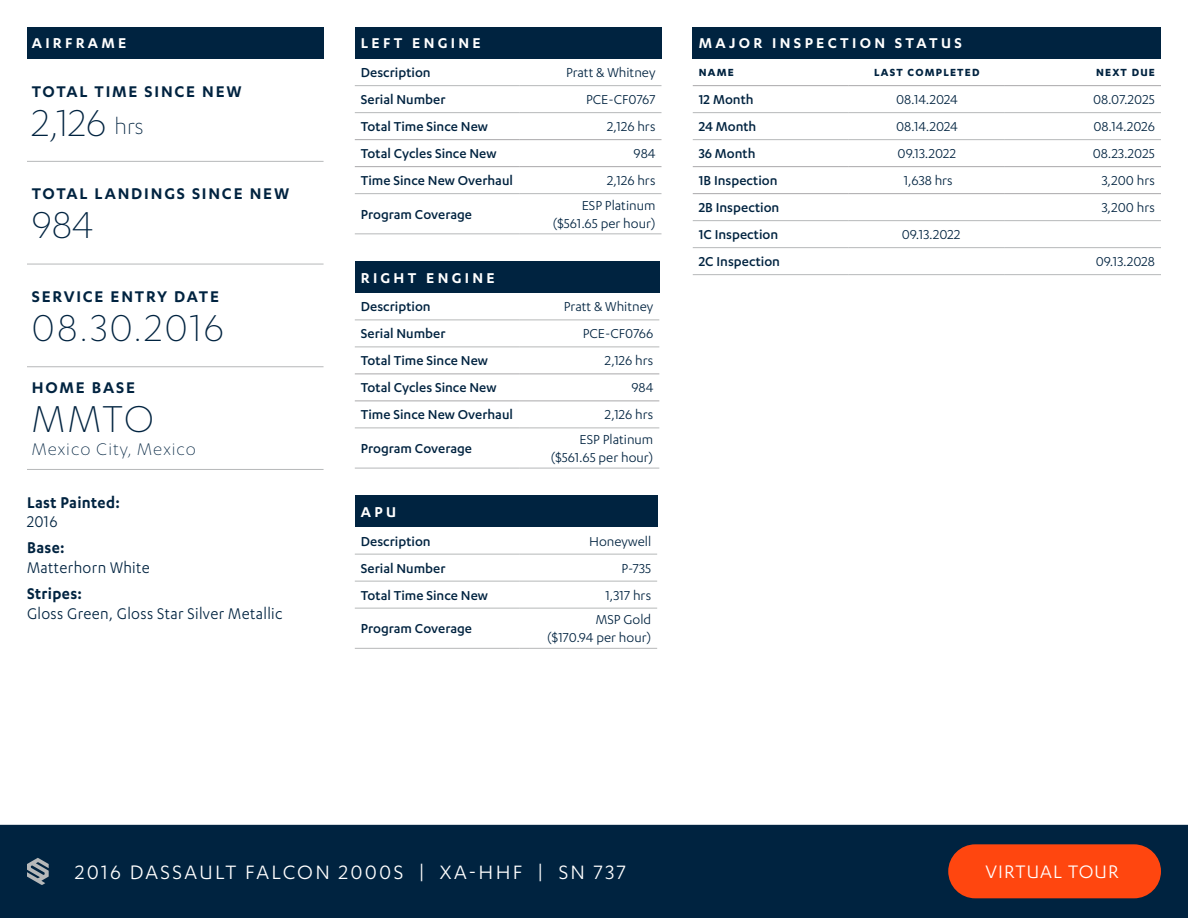
<style>
.page{position:relative;width:1188px;height:918px;background:#fff}
.page>*{position:absolute;margin:0;border:0;box-sizing:border-box;transform-origin:0 0}
.t1{font:300 43.5px "Karbon";letter-spacing:.04em;color:#002340}
.t2{font:22.5px "Karbon";letter-spacing:.1em;color:#fff}
.t3{font:21px "Karbon";letter-spacing:.05em;color:#fff}
.t4{font:300 19.5px "Karbon";letter-spacing:.05em;color:#002340}
.t5{font:600 18px "Karbon";letter-spacing:.1em;color:#002340}
.t6{font:18px/19.5px "Karbon";letter-spacing:.02em;color:#002340;scale:.94 1}
.t7{font:600 18px/19.5px "Karbon";letter-spacing:.02em;color:#002340;scale:.94 1}
.t8{font:600 16.5px "Karbon";letter-spacing:.2em;color:#fff}
.t9{font:500 15px "Karbon";color:#002340}
.t10{font:15px/18px "Karbon";color:#002340;text-align:right}
.t11{font:700 12px "Karbon";letter-spacing:.1em;color:#002340}
.s1{font-size:25.35px}
.s2{font-weight:400}
.s3{font-weight:600}
</style>
<div class="page">
<div style="left:0;top:825px;width:1188px;height:93px;background:#002340"></div>
<div style="left:948px;top:844px;width:213px;height:54px;background:#ff460f;border-radius:27px"></div>
<svg style="left:27px;top:858px;width:22px;height:27px"></svg>
<div style="left:693px;top:27px;width:468px;height:32px;background:#002340"></div>
<hr style="left:693px;top:112px;width:156px;height:1px;background:#b6b8b9">
<hr style="left:849px;top:112px;width:156px;height:1px;background:#b6b8b9">
<hr style="left:1005px;top:112px;width:156px;height:1px;background:#b6b8b9">
<hr style="left:693px;top:139px;width:156px;height:1px;background:#b6b8b9">
<hr style="left:849px;top:139px;width:156px;height:1px;background:#b6b8b9">
<hr style="left:1005px;top:139px;width:156px;height:1px;background:#b6b8b9">
<hr style="left:693px;top:220px;width:156px;height:1px;background:#b6b8b9">
<hr style="left:849px;top:220px;width:156px;height:1px;background:#b6b8b9">
<hr style="left:1005px;top:220px;width:156px;height:1px;background:#b6b8b9">
<hr style="left:693px;top:247px;width:156px;height:1px;background:#b6b8b9">
<hr style="left:849px;top:247px;width:156px;height:1px;background:#b6b8b9">
<hr style="left:1005px;top:247px;width:156px;height:1px;background:#b6b8b9">
<hr style="left:693px;top:274px;width:156px;height:1px;background:#b6b8b9">
<hr style="left:849px;top:274px;width:156px;height:1px;background:#b6b8b9">
<hr style="left:1005px;top:274px;width:156px;height:1px;background:#b6b8b9">
<hr style="left:693px;top:166px;width:156px;height:1px;background:#a9a8aa">
<hr style="left:849px;top:166px;width:156px;height:1px;background:#a9a8aa">
<hr style="left:1005px;top:166px;width:156px;height:1px;background:#a9a8aa">
<hr style="left:693px;top:193px;width:156px;height:1px;background:#a9a8aa">
<hr style="left:849px;top:193px;width:156px;height:1px;background:#a9a8aa">
<hr style="left:1005px;top:193px;width:156px;height:1px;background:#a9a8aa">
<hr style="left:693px;top:85px;width:156px;height:1px;background:#a9a8aa">
<hr style="left:849px;top:85px;width:156px;height:1px;background:#a9a8aa">
<hr style="left:1005px;top:85px;width:156px;height:1px;background:#a9a8aa">
<div style="left:355px;top:27px;width:307px;height:32px;background:#002340"></div>
<hr style="left:355px;top:85px;width:165px;height:1px;background:#b6b8b9">
<hr style="left:520px;top:85px;width:142px;height:1px;background:#b6b8b9">
<hr style="left:355px;top:112px;width:165px;height:1px;background:#b6b8b9">
<hr style="left:520px;top:112px;width:142px;height:1px;background:#b6b8b9">
<hr style="left:355px;top:193px;width:165px;height:1px;background:#b6b8b9">
<hr style="left:520px;top:193px;width:142px;height:1px;background:#b6b8b9">
<hr style="left:355px;top:233px;width:165px;height:1px;background:#b6b8b9">
<hr style="left:520px;top:233px;width:142px;height:1px;background:#b6b8b9">
<hr style="left:355px;top:139px;width:165px;height:1px;background:#a9a8aa">
<hr style="left:520px;top:139px;width:142px;height:1px;background:#a9a8aa">
<hr style="left:355px;top:166px;width:165px;height:1px;background:#a9a8aa">
<hr style="left:520px;top:166px;width:142px;height:1px;background:#a9a8aa">
<div style="left:355px;top:261px;width:304px;height:32px;background:#002340"></div>
<hr style="left:355px;top:320px;width:165px;height:1px;background:#b6b8b9">
<hr style="left:520px;top:320px;width:139px;height:1px;background:#b6b8b9">
<hr style="left:355px;top:347px;width:165px;height:1px;background:#b6b8b9">
<hr style="left:520px;top:347px;width:139px;height:1px;background:#b6b8b9">
<hr style="left:355px;top:428px;width:165px;height:1px;background:#b6b8b9">
<hr style="left:520px;top:428px;width:139px;height:1px;background:#b6b8b9">
<hr style="left:355px;top:468px;width:165px;height:1px;background:#b6b8b9">
<hr style="left:520px;top:468px;width:139px;height:1px;background:#b6b8b9">
<hr style="left:355px;top:374px;width:165px;height:1px;background:#a9a8aa">
<hr style="left:520px;top:374px;width:139px;height:1px;background:#a9a8aa">
<hr style="left:355px;top:401px;width:165px;height:1px;background:#a9a8aa">
<hr style="left:520px;top:401px;width:139px;height:1px;background:#a9a8aa">
<div style="left:355px;top:495px;width:302px;height:32px;background:#002340"></div>
<hr style="left:355px;top:554px;width:165px;height:1px;background:#b6b8b9">
<hr style="left:520px;top:554px;width:137px;height:1px;background:#b6b8b9">
<hr style="left:355px;top:581px;width:165px;height:1px;background:#b6b8b9">
<hr style="left:520px;top:581px;width:137px;height:1px;background:#b6b8b9">
<hr style="left:355px;top:608px;width:165px;height:1px;background:#b6b8b9">
<hr style="left:520px;top:608px;width:137px;height:1px;background:#b6b8b9">
<hr style="left:355px;top:648px;width:165px;height:1px;background:#b6b8b9">
<hr style="left:520px;top:648px;width:137px;height:1px;background:#b6b8b9">
<div style="left:27px;top:27px;width:297px;height:32px;background:#002340"></div>
<hr style="left:27px;top:161px;width:297px;height:1px;background:#b6b8b9">
<hr style="left:27px;top:264px;width:297px;height:1px;background:#b6b8b9">
<hr style="left:27px;top:366px;width:297px;height:1px;background:#b6b8b9">
<hr style="left:27px;top:469px;width:297px;height:1px;background:#b6b8b9">
<p class="t8" style="left:32px;top:34px;width:96px">AIRFRAME</p>
<p class="t5" style="left:32px;top:81px;width:212px">TOTAL TIME SINCE NEW</p>
<p class="t1" style="left:32px;top:99px;width:113px">2,126 <span class="s1">hrs</span></p>
<p class="t5" style="left:32px;top:184px;width:259px">TOTAL LANDINGS SINCE NEW</p>
<p class="t1" style="left:32px;top:201px;width:63px">984</p>
<p class="t5" style="left:32px;top:286px;width:189px">SERVICE ENTRY DATE</p>
<p class="t1" style="left:32px;top:304px;width:194px">08.30.2016</p>
<p class="t5" style="left:32px;top:377px;width:105px">HOME BASE</p>
<p class="t1" style="left:32px;top:395px;width:124px">MMTO</p>
<p class="t4" style="left:32px;top:439px;width:166px">Mexico City, Mexico</p>
<p class="t7" style="left:27px;top:492px;width:101px">Last Painted:<br><span class="s2">2016</span></p>
<p class="t6" style="left:27px;top:538px;width:132px"><span class="s3">Base:<br></span>Matterhorn White</p>
<p class="t6" style="left:27px;top:584px;width:273px"><span class="s3">Stripes:<br></span>Gloss Green, Gloss Star Silver Metallic</p>
<p class="t8" style="left:361px;top:34px;width:121px">LEFT ENGINE</p>
<p class="t9" style="left:361px;top:64px;width:71px">Description</p>
<p class="t10" style="left:566px;top:63px;width:91px">Pratt &amp; Whitney</p>
<p class="t9" style="left:361px;top:91px;width:86px">Serial Number</p>
<p class="t10" style="left:586px;top:90px;width:71px">PCE-CF0767</p>
<p class="t9" style="left:361px;top:118px;width:129px">Total Time Since New</p>
<p class="t10" style="left:607px;top:117px;width:50px">2,126 hrs</p>
<p class="t9" style="left:361px;top:145px;width:137px">Total Cycles Since New</p>
<p class="t10" style="left:634px;top:144px;width:23px">984</p>
<p class="t9" style="left:361px;top:172px;width:154px">Time Since New Overhaul</p>
<p class="t10" style="left:607px;top:171px;width:50px">2,126 hrs</p>
<p class="t9" style="left:361px;top:206px;width:113px">Program Coverage</p>
<p class="t10" style="left:553px;top:196px;width:104px">ESP Platinum ($561.65 per hour)</p>
<p class="t8" style="left:361px;top:268px;width:135px">RIGHT ENGINE</p>
<p class="t9" style="left:361px;top:299px;width:71px">Description</p>
<p class="t10" style="left:564px;top:298px;width:91px">Pratt &amp; Whitney</p>
<p class="t9" style="left:361px;top:326px;width:86px">Serial Number</p>
<p class="t10" style="left:583px;top:325px;width:72px">PCE-CF0766</p>
<p class="t9" style="left:361px;top:353px;width:129px">Total Time Since New</p>
<p class="t10" style="left:605px;top:352px;width:50px">2,126 hrs</p>
<p class="t9" style="left:361px;top:380px;width:137px">Total Cycles Since New</p>
<p class="t10" style="left:631px;top:379px;width:23px">984</p>
<p class="t9" style="left:361px;top:407px;width:154px">Time Since New Overhaul</p>
<p class="t10" style="left:605px;top:406px;width:50px">2,126 hrs</p>
<p class="t9" style="left:361px;top:440px;width:113px">Program Coverage</p>
<p class="t10" style="left:551px;top:430px;width:104px">ESP Platinum ($561.65 per hour)</p>
<p class="t8" style="left:361px;top:503px;width:37px">APU</p>
<p class="t9" style="left:361px;top:533px;width:71px">Description</p>
<p class="t10" style="left:589px;top:532px;width:64px">Honeywell</p>
<p class="t9" style="left:361px;top:560px;width:86px">Serial Number</p>
<p class="t10" style="left:622px;top:559px;width:31px">P-735</p>
<p class="t9" style="left:361px;top:587px;width:129px">Total Time Since New</p>
<p class="t10" style="left:605px;top:586px;width:47px">1,317 hrs</p>
<p class="t9" style="left:361px;top:620px;width:113px">Program Coverage</p>
<p class="t10" style="left:547px;top:610px;width:105px">MSP Gold ($170.94 per hour)</p>
<p class="t8" style="left:699px;top:34px;width:265px">MAJOR INSPECTION STATUS</p>
<p class="t11" style="left:699px;top:66px;width:37px">NAME</p>
<p class="t11" style="left:874px;top:66px;width:107px">LAST COMPLETED</p>
<p class="t11" style="left:1096px;top:66px;width:60px">NEXT DUE</p>
<p class="t9" style="left:699px;top:91px;width:56px">12 Month</p>
<p class="t10" style="left:896px;top:90px;width:63px">08.14.2024</p>
<p class="t10" style="left:1093px;top:90px;width:63px">08.07.2025</p>
<p class="t9" style="left:699px;top:118px;width:59px">24 Month</p>
<p class="t10" style="left:896px;top:117px;width:63px">08.14.2024</p>
<p class="t10" style="left:1093px;top:117px;width:63px">08.14.2026</p>
<p class="t9" style="left:699px;top:145px;width:58px">36 Month</p>
<p class="t10" style="left:898px;top:144px;width:60px">09.13.2022</p>
<p class="t10" style="left:1093px;top:144px;width:64px">08.23.2025</p>
<p class="t9" style="left:699px;top:172px;width:80px">1B Inspection</p>
<p class="t10" style="left:904px;top:171px;width:50px">1,638 hrs</p>
<p class="t10" style="left:1102px;top:171px;width:55px">3,200 hrs</p>
<p class="t9" style="left:699px;top:199px;width:82px">2B Inspection</p>
<p class="t10" style="left:1102px;top:198px;width:55px">3,200 hrs</p>
<p class="t9" style="left:699px;top:226px;width:81px">1C Inspection</p>
<p class="t10" style="left:902px;top:225px;width:60px">09.13.2022</p>
<p class="t9" style="left:699px;top:253px;width:83px">2C Inspection</p>
<p class="t10" style="left:1096px;top:252px;width:61px">09.13.2028</p>
<h2 class="t2" style="left:75px;top:860px;width:552px">2016 DASSAULT FALCON 2000S | XA-HHF | SN 737</h2>
<h3 class="t3" style="left:986px;top:861px;width:134px">VIRTUAL TOUR</h3>
</div>
